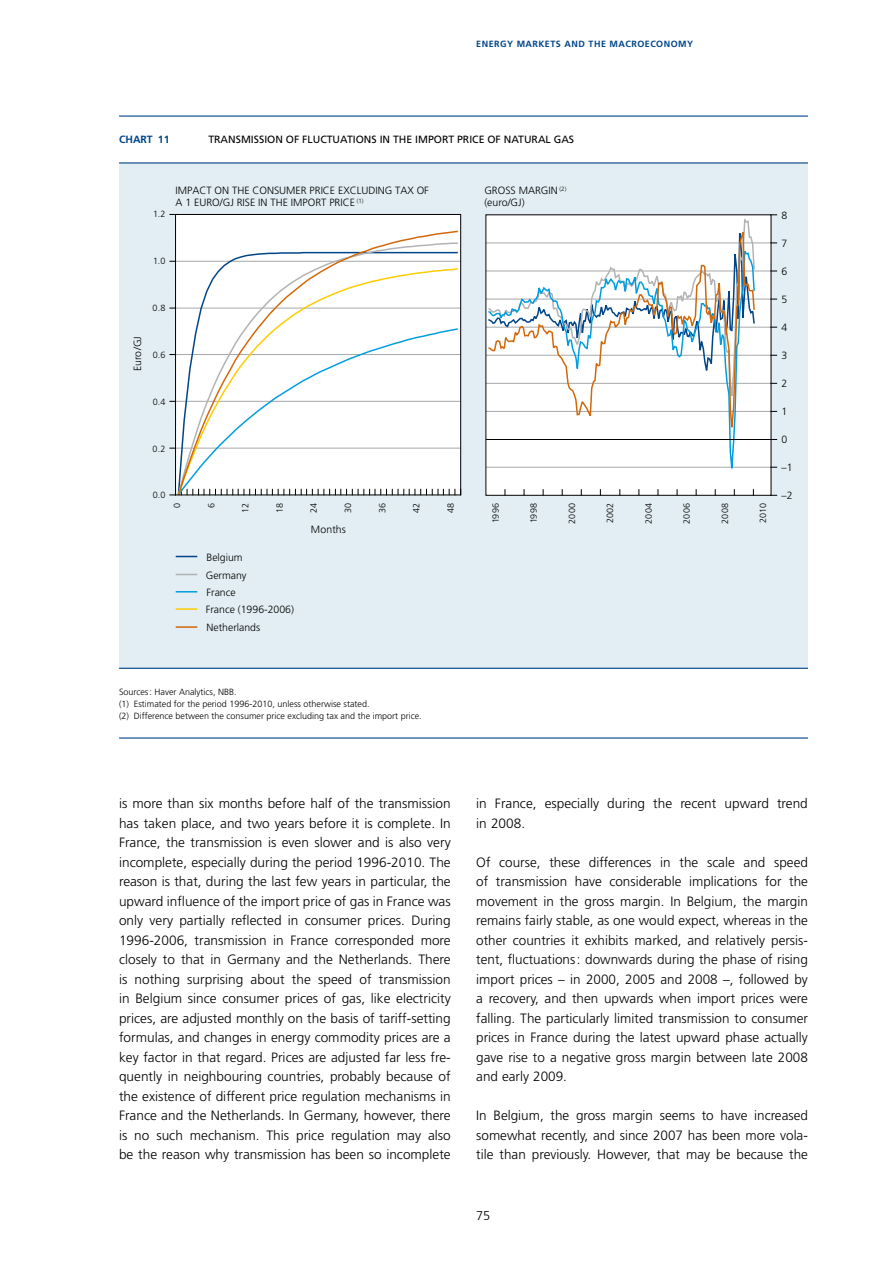
<style>
.page{position:relative;width:893px;height:1263px;background:#fff}
.page>*{position:absolute;margin:0;border:0;box-sizing:border-box;transform-origin:0 0}
.t1{font:300 13.5px/19.5px "Frutiger LT";color:#000;text-align:justify}
.t2{font:300 12.75px "Frutiger LT";color:#000}
.t3{font:300 10.5px/17.5px "Frutiger LT";color:#000}
.t4{font:10.5px "Frutiger LT";color:#000}
.t5{font:700 10.5px "Frutiger LT";color:#004588}
.t6{font:300 9px/12.8px "Frutiger LT";color:#000}
.t7{font:700 9px "Frutiger LT";letter-spacing:.05em;color:#004588}
</style>
<div class="page">
<div style="left:119px;top:163px;width:689px;height:505px;background:#e2eef4"></div>
<hr style="left:119px;top:116px;width:689px;height:1px;background:#004588">
<hr style="left:119px;top:162px;width:689px;height:2px;background:#004588">
<hr style="left:119px;top:668px;width:689px;height:1px;background:#004588">
<hr style="left:119px;top:737px;width:689px;height:1px;background:#004588">
<svg style="left:176px;top:556px;width:21px;height:1px"></svg>
<div style="left:176px;top:214px;width:285px;height:281px;background:#fff"></div>
<svg style="left:177px;top:230px;width:282px;height:266px"></svg>
<svg style="left:176px;top:574px;width:21px;height:1px"></svg>
<svg style="left:176px;top:591px;width:21px;height:1px"></svg>
<hr style="left:176px;top:608px;width:21px;height:2px;background:#fecc00">
<hr style="left:176px;top:626px;width:21px;height:2px;background:#d26809">
<div style="left:486px;top:215px;width:285px;height:280px;background:#fff"></div>
<hr style="left:486px;top:467px;width:285px;height:1px;background:#a7a8aa">
<hr style="left:486px;top:411px;width:285px;height:1px;background:#a7a8aa">
<hr style="left:486px;top:383px;width:285px;height:1px;background:#a7a8aa">
<hr style="left:486px;top:355px;width:285px;height:1px;background:#a7a8aa">
<hr style="left:486px;top:327px;width:285px;height:1px;background:#a7a8aa">
<hr style="left:486px;top:299px;width:285px;height:1px;background:#a7a8aa">
<hr style="left:486px;top:271px;width:285px;height:1px;background:#a7a8aa">
<hr style="left:486px;top:243px;width:285px;height:1px;background:#a7a8aa">
<svg style="left:487px;top:445px;width:269px;height:24px"></svg>
<svg style="left:487px;top:222px;width:269px;height:223px"></svg>
<div style="left:175px;top:214px;width:286px;height:281px;border:1px solid #000"></div>
<hr style="left:486px;top:439px;width:285px;height:1px;background:#000">
<p class="t7" style="left:476px;top:38px;width:218px">ENERGY MARKETS AND THE MACROECONOMY</p>
<p class="t5" style="left:119px;top:134px;width:52px">CHART 11</p>
<p class="t4" style="left:208px;top:134px;width:366px">TRANSM ISSION OF FLUCTUATIONS IN THE IM PORT PRICE OF NATURAL GAS</p>
<p class="t6" style="left:153px;top:208px;width:14px">1.2</p>
<p class="t3" style="left:176px;top:185px;width:255px;line-height:12px">IMPACT ON THE CONSUMER PRICE EXCLUDING TAX OF<br>A 1 EURO/GJ RISE IN THE IMPORT PRICE <sup>(1)</sup></p>
<p class="t3" style="left:484px;top:185px;width:84px;line-height:12px">GROSS MARGIN <sup>(2) </sup>(euro/GJ)</p>
<p class="t6" style="left:153px;top:255px;width:14px">1.0</p>
<p class="t3" style="left:129px;top:371px;width:37px;rotate:-90deg">Euro/GJ</p>
<p class="t6" style="left:153px;top:302px;width:14px">0.8</p>
<p class="t6" style="left:153px;top:348px;width:14px">0.6</p>
<p class="t6" style="left:153px;top:395px;width:14px">0.4</p>
<p class="t6" style="left:153px;top:442px;width:14px">0.2</p>
<p class="t6" style="left:153px;top:489px;width:14px">0.0</p>
<p class="t6" style="left:171px;top:508px;width:7px;rotate:-90deg">0</p>
<p class="t6" style="left:205px;top:508px;width:7px;rotate:-90deg">6</p>
<p class="t6" style="left:239px;top:513px;width:11px;rotate:-90deg">12</p>
<p class="t6" style="left:273px;top:513px;width:11px;rotate:-90deg">18</p>
<p class="t6" style="left:308px;top:513px;width:11px;rotate:-90deg">24</p>
<p class="t6" style="left:342px;top:513px;width:12px;rotate:-90deg">30</p>
<p class="t6" style="left:376px;top:513px;width:12px;rotate:-90deg">36</p>
<p class="t6" style="left:410px;top:513px;width:12px;rotate:-90deg">42</p>
<p class="t6" style="left:444px;top:513px;width:12px;rotate:-90deg">48</p>
<p class="t6" style="left:489px;top:523px;width:22px;rotate:-90deg">1996</p>
<p class="t6" style="left:528px;top:523px;width:22px;rotate:-90deg">1998</p>
<p class="t6" style="left:566px;top:524px;width:22px;rotate:-90deg">2000</p>
<p class="t6" style="left:604px;top:523px;width:22px;rotate:-90deg">2002</p>
<p class="t6" style="left:642px;top:524px;width:22px;rotate:-90deg">2004</p>
<p class="t6" style="left:681px;top:524px;width:22px;rotate:-90deg">2006</p>
<p class="t6" style="left:719px;top:524px;width:22px;rotate:-90deg">2008</p>
<p class="t6" style="left:757px;top:523px;width:21px;rotate:-90deg">2010</p>
<p class="t3" style="left:311px;top:521px;width:37px">Months</p>
<p class="t3" style="left:207px;top:548px;width:38px">Belgium</p>
<p class="t3" style="left:206px;top:566px;width:90px">Germany<br>France<br>France (1996-2006)<br>Netherlands</p>
<p class="t3" style="left:781px;top:207px;width:7px">8</p>
<p class="t3" style="left:781px;top:235px;width:7px">7</p>
<p class="t3" style="left:781px;top:262px;width:7px">6</p>
<p class="t3" style="left:781px;top:290px;width:7px">5</p>
<p class="t3" style="left:781px;top:318px;width:7px">4</p>
<p class="t3" style="left:781px;top:347px;width:7px">3</p>
<p class="t3" style="left:781px;top:375px;width:7px">2</p>
<p class="t3" style="left:781px;top:403px;width:7px">1</p>
<p class="t3" style="left:781px;top:431px;width:7px">0</p>
<p class="t3" style="left:781px;top:459px;width:13px">–1</p>
<p class="t3" style="left:781px;top:487px;width:13px">–2</p>
<p class="t6" style="left:119px;top:685px;width:252px">Sources: Haver Analytics, NBB.<br>(1) Estimated for the period 1996-2010, unless otherwise stated.</p>
<p class="t6" style="left:119px;top:709px;width:304px">(2) Difference between the consumer price excluding tax and the import price.</p>
<p class="t1" style="left:119px;top:794px;width:333px">is more than six months before half of the transmission has taken place, and two years before it is complete. In France, the transmission is even slower and is also very incomplete, especially during the period 1996-2010. The reason is that, during the last few years in particular, the upward influence of the import price of gas in France was only very partially reflected in consumer prices. During 1996-2006, transmission in France corresponded more closely to that in Germany and the Netherlands. There is nothing surprising about the speed of transmission in Belgium since consumer prices of gas, like electricity prices, are adjusted monthly on the basis of tariff-setting formulas, and changes in energy commodity prices are a key factor in that regard. Prices are adjusted far less fre&shy;quently in neighbouring countries, probably because of the existence of different price regulation mechanisms in France and the Netherlands. In Germany, however, there is no such mechanism. This price regulation may also be the reason why transmission has been so incomplete</p>
<p class="t1" style="left:476px;top:794px;width:333px">in France, especially during the recent upward trend in 2008.</p>
<p class="t1" style="left:476px;top:853px;width:333px">Of course, these differences in the scale and speed of transmission have considerable implications for the movement in the gross margin. In Belgium, the margin remains fairly stable, as one would expect, whereas in the other countries it exhibits marked, and relatively persis&shy;tent, fluctuations: downwards during the phase of rising import prices – in 2000, 2005 and 2008 –, followed by a recovery, and then upwards when import prices were falling. The particularly limited transmission to consumer prices in France during the latest upward phase actually gave rise to a negative gross margin between late 2008 and early 2009.</p>
<p class="t1" style="left:476px;top:1106px;width:333px">In Belgium, the gross margin seems to have increased somewhat recently, and since 2007 has been more vola&shy;tile than previously. However, that may be because the</p>
<p class="t2" style="left:476px;top:1209px;width:15px">75</p>
</div>
